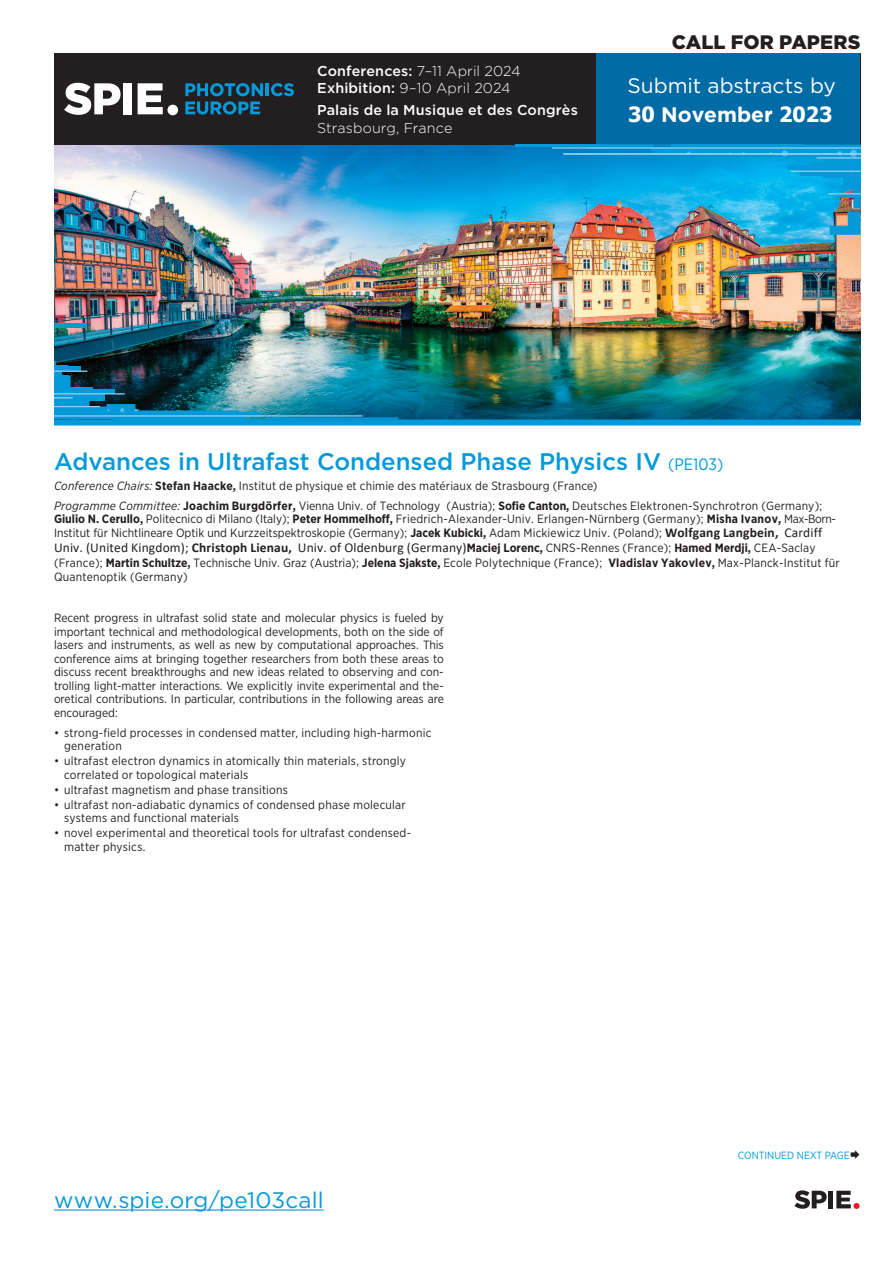
<style>
.page{position:relative;width:893px;height:1263px;background:#fff}
.page>*{position:absolute;margin:0;border:0;box-sizing:border-box;transform-origin:0 0}
.t1{font:500 24px "Gotham";color:#0499d9}
.t2{font:22.5px "Gotham";letter-spacing:.005em;color:#0499d9}
.t3{font:21px/29.4px "Gotham";letter-spacing:-.005em;color:#fff}
.t4{font:900 19.5px "Gotham";letter-spacing:.005em;color:#231f20}
.t5{font:300 14.25px/17.1px "Gotham";letter-spacing:.005em;color:#fff}
.t6{font:500 14.25px "Gotham";letter-spacing:.01em;color:#fff}
.t7{font:13.5px "Calibri";letter-spacing:.01em;color:#231f20}
.t8{font:12px/13.5px "Gotham Narrow";letter-spacing:.015em;color:#231f20}
.t9{font:10.5px "Gotham Narrow";color:#0499d9}
.s1{font-weight:500}
.s2{font-family:"Tahoma";font-weight:700}
.s3{font-weight:700}
.s4{font-family:"Gotham Narrow";font-weight:400;font-size:16.5px}
.s5{font-style:italic}
.s6{font-family:"Calibri";font-weight:700;font-size:13.5px}
.s7{font-family:"Calibri";font-size:13.5px}
.s8{font-family:"Gotham Narrow";font-weight:700;font-size:12px}
.s9{font-family:"Gotham Narrow";font-size:12px}
</style>
<div class="page">
<img style="left:54px;top:145px;width:807px;height:274px">
<div style="left:54px;top:53px;width:807px;height:92px;background:#231f20"></div>
<hr style="left:54px;top:1209px;width:270px;height:1px;background:#0499d9">
<svg style="left:138px;top:83px;width:25px;height:31px"></svg>
<div style="left:167px;top:105px;width:11px;height:10px;background:#fff;border-radius:50%"></div>
<svg style="left:64px;top:83px;width:57px;height:32px"></svg>
<div style="left:124px;top:83px;width:8px;height:31px;background:#fff"></div>
<svg style="left:185px;top:83px;width:109px;height:32px"></svg>
<div style="left:54px;top:419px;width:807px;height:6px;background:#0499d9"></div>
<div style="left:596px;top:53px;width:263px;height:92px;background:#006ba4"></div>
<hr style="left:515px;top:145px;width:91px;height:2px;background:#0499d9">
<img style="left:586px;top:145px;width:275px;height:90px">
<div style="left:850px;top:150px;width:7px;height:7px;background:#53bceb;border-radius:50%"></div>
<hr style="left:552px;top:147px;width:309px;height:2px;background:#95d2f2">
<hr style="left:828px;top:193px;width:33px;height:1px;background:#95d2f2">
<hr style="left:790px;top:171px;width:71px;height:1px;background:#95d2f2">
<hr style="left:563px;top:153px;width:298px;height:2px;background:#95d2f2">
<hr style="left:816px;top:157px;width:45px;height:2px;background:#95d2f2">
<svg style="left:89px;top:394px;width:16px;height:6px"></svg>
<div style="left:112px;top:410px;width:127px;height:9px;background:#0499d9"></div>
<svg style="left:77px;top:367px;width:3px;height:4px"></svg>
<svg style="left:54px;top:361px;width:23px;height:26px"></svg>
<hr style="left:54px;top:323px;width:33px;height:4px;background:#0499d9">
<hr style="left:170px;top:412px;width:91px;height:4px;background:#0499d9">
<hr style="left:268px;top:417px;width:130px;height:2px;background:#0499d9">
<hr style="left:54px;top:389px;width:60px;height:4px;background:#0499d9">
<div style="left:54px;top:387px;width:38px;height:5px;background:#0499d9"></div>
<hr style="left:114px;top:416px;width:130px;height:3px;background:#0499d9">
<svg style="left:54px;top:394px;width:35px;height:10px"></svg>
<svg style="left:54px;top:404px;width:85px;height:15px"></svg>
<hr style="left:54px;top:371px;width:33px;height:1px;background:#95d2f2">
<svg style="left:54px;top:397px;width:19px;height:1px"></svg>
<hr style="left:54px;top:415px;width:308px;height:2px;background:#95d2f2">
<hr style="left:54px;top:393px;width:71px;height:1px;background:#95d2f2">
<hr style="left:54px;top:406px;width:46px;height:1px;background:#95d2f2">
<svg style="left:836px;top:1191px;width:23px;height:18px"></svg>
<svg style="left:794px;top:1190px;width:33px;height:19px"></svg>
<div style="left:828px;top:1191px;width:5px;height:17px;background:#231f20"></div>
<p class="t5" style="left:317px;top:62px;width:205px"><span class="s1">Conferences:</span> 7–11 April 2024<br><span class="s1">Exhibition:</span> 9–10 April 2024</p>
<p class="t6" style="left:317px;top:101px;width:262px">Palais de la Musique et des Congrès</p>
<p class="t5" style="left:317px;top:119px;width:137px">Strasbourg, France</p>
<h3 class="t4" style="left:672px;top:28px;width:190px">CALL FOR PAPERS</h3>
<h3 class="t3" style="left:627px;top:71px;width:210px">Submit abstracts by<br><span class="s2">30</span> <span class="s3">November</span> <span class="s2">2023</span></h3>
<h1 class="t1" style="left:54px;top:446px;width:671px">Advances in Ultrafast Condensed Phase Physics IV <span class="s4">(PE103)</span></h1>
<p class="t8" style="left:54px;top:475px;width:770px;line-height:20px"><span class="s5">Conference Chairs:</span> <span class="s3">Stefan Haacke,</span> Institut de physique et chimie des matériaux de Strasbourg (France)<br><span class="s5">Programme Committee:</span> <span class="s3">Joachim Burgdörfer,</span> Vienna Univ. of Technology (Austria); <span class="s3">Sofie Canton,</span> Deutsches Elektronen-Synchrotron (Germany);</p>
<p class="t8" style="left:54px;top:512px;width:783px;line-height:14px"><span class="s3">Giulio N. Cerullo,</span> Politecnico di Milano (Italy); <span class="s3">Peter Hommelhoff,</span> Friedrich-Alexander-Univ. Erlangen-Nürnberg (Germany); <span class="s3">Misha Ivanov,</span> Max-Born-<br>Institut für Nichtlineare Optik und Kurzzeitspektroskopie (Germany); <span class="s3">Jacek Kubicki,</span> Adam Mickiewicz Univ. (Poland); <span class="s6">Wolfgang Langbein,</span> <span class="s7">Cardiff</span></p>
<p class="t7" style="left:54px;top:538px;width:763px">Univ. (United Kingdom); <span class="s3">Christoph Lienau,</span> Univ. of Oldenburg (Germany)<span class="s8">Maciej Lorenc,</span> <span class="s9">CNRS-Rennes (France);</span> <span class="s8">Hamed Merdji,</span> <span class="s9">CEA-Saclay</span></p>
<p class="t8" style="left:54px;top:556px;width:787px">(France); <span class="s3">Martin Schultze,</span> Technische Univ. Graz (Austria); <span class="s3">Jelena Sjakste,</span> Ecole Polytechnique (France); <span class="s3">Vladislav Yakovlev,</span> Max-Planck-Institut für<br>Quantenoptik (Germany)</p>
<p class="t8" style="left:54px;top:611px;width:391px;text-align:justify">Recent progress in ultrafast solid state and molecular physics is fueled by important technical and methodological developments, both on the side of lasers and instruments, as well as new by computational approaches. This conference aims at bringing together researchers from both these areas to discuss recent breakthroughs and new ideas related to observing and con&shy;trolling light-matter interactions. We explicitly invite experimental and the&shy;oretical contributions. In particular, contributions in the following areas are encouraged:</p>
<p class="t8" style="left:64px;top:725px;width:369px;text-indent:-10px">• strong-field processes in condensed matter, including high-harmonic generation</p>
<p class="t8" style="left:64px;top:754px;width:343px;text-indent:-10px">• ultrafast electron dynamics in atomically thin materials, strongly correlated or topological materials</p>
<p class="t8" style="left:54px;top:782px;width:235px">• ultrafast magnetism and phase transitions</p>
<p class="t8" style="left:64px;top:797px;width:343px;text-indent:-10px">• ultrafast non-adiabatic dynamics of condensed phase molecular systems and functional materials</p>
<p class="t8" style="left:64px;top:826px;width:349px;text-indent:-10px">• novel experimental and theoretical tools for ultrafast condensed&shy;matter physics.</p>
<h2 class="t2" style="left:54px;top:1185px;width:271px">www.spie.org/pe103call</h2>
<p class="t9" style="left:738px;top:1149px;width:113px">CONTINUED NEXT PAGE</p>
</div>
